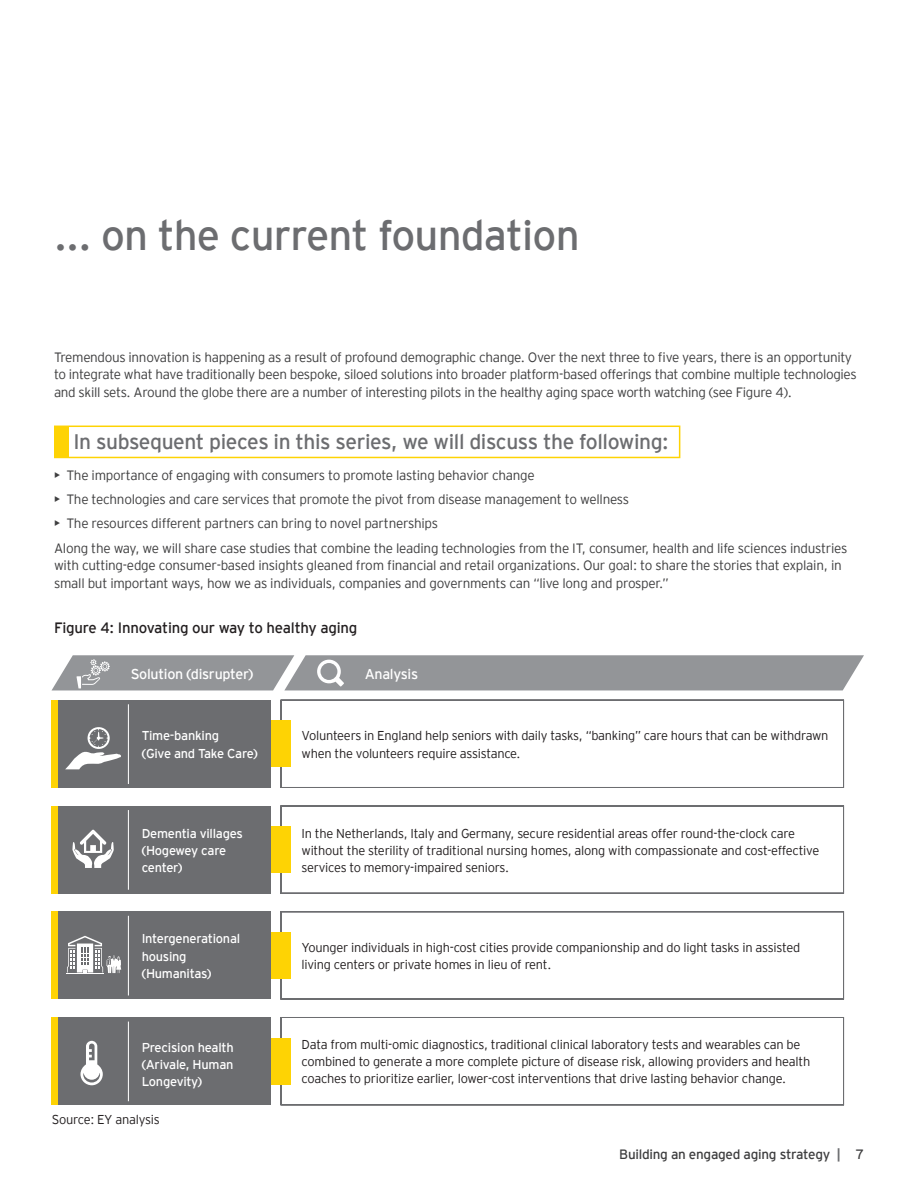
<style>
.page{position:relative;width:918px;height:1188px;background:#fff}
.page>*{position:absolute;margin:0;border:0;box-sizing:border-box;transform-origin:0 0}
.t1{font:42px "EY Interstate";letter-spacing:-.02em;color:#6c6d70}
.t2{font:21px "EY Interstate";letter-spacing:-.02em;color:#6c6d70}
.t3{font:15px "EY Interstate";letter-spacing:-.015em;color:#231f20}
.t4{font:14.25px "EY Interstate";letter-spacing:-.02em;color:#fff}
.t5{font:300 13.5px/17.5px "EY Interstate";letter-spacing:-.025em;color:#3e3e3f}
.t6{font:13.5px "EY Interstate";letter-spacing:-.02em;color:#3e3e3f}
.t7{font:300 12.9px/17.1px "EY Interstate";letter-spacing:-.02em;color:#231f20}
.t8{font:12.9px/17.1px "EY Interstate";letter-spacing:-.02em;color:#fff}
.s1{font-weight:400}
.s2{font-weight:700;color:#6c6d70}
</style>
<div class="page">
<div style="left:54px;top:426px;width:626px;height:32px;border:2px solid #fed304"></div>
<svg style="left:280px;top:699px;width:564px;height:89px"></svg>
<div style="left:254px;top:721px;width:37px;height:46px;background:#fed304"></div>
<div style="left:58px;top:700px;width:212px;height:87px;background:#6c6d70"></div>
<hr style="left:128px;top:704px;width:1px;height:80px;background:#fff">
<div style="left:52px;top:700px;width:6px;height:87px;background:#fed304"></div>
<svg style="left:65px;top:727px;width:56px;height:42px"></svg>
<svg style="left:280px;top:805px;width:564px;height:89px"></svg>
<div style="left:254px;top:827px;width:37px;height:46px;background:#fed304"></div>
<div style="left:58px;top:806px;width:212px;height:87px;background:#6c6d70"></div>
<hr style="left:128px;top:810px;width:1px;height:80px;background:#fff">
<div style="left:52px;top:806px;width:6px;height:87px;background:#fed304"></div>
<svg style="left:280px;top:911px;width:564px;height:89px"></svg>
<div style="left:254px;top:932px;width:37px;height:46px;background:#fed304"></div>
<div style="left:58px;top:912px;width:212px;height:87px;background:#6c6d70"></div>
<hr style="left:128px;top:916px;width:1px;height:79px;background:#fff">
<div style="left:52px;top:912px;width:6px;height:87px;background:#fed304"></div>
<svg style="left:280px;top:1017px;width:564px;height:88px"></svg>
<div style="left:254px;top:1038px;width:37px;height:46px;background:#fed304"></div>
<div style="left:58px;top:1017px;width:212px;height:88px;background:#6c6d70"></div>
<hr style="left:128px;top:1022px;width:1px;height:79px;background:#fff">
<div style="left:52px;top:1017px;width:6px;height:88px;background:#fed304"></div>
<svg style="left:72px;top:830px;width:42px;height:38px"></svg>
<svg style="left:80px;top:1041px;width:23px;height:44px"></svg>
<hr style="left:66px;top:973px;width:38px;height:1px;background:#fff">
<svg style="left:67px;top:936px;width:54px;height:37px"></svg>
<svg style="left:52px;top:655px;width:812px;height:35px;background:#9a9c9e"></svg>
<div style="left:55px;top:426px;width:14px;height:31px;background:#fed304"></div>
<h1 class="t1" style="left:54px;top:205px;width:527px">... on the current foundation</h1>
<p class="t5" style="left:54px;top:347px;width:804px">Tremendous innovation is happening as a result of profound demographic change. Over the next three to five years, there is an opportunity to integrate what have traditionally been bespoke, siloed solutions into broader platform-based offerings that combine multiple technologies and skill sets. Around the globe there are a number of interesting pilots in the healthy aging space worth watching (see Figure 4).</p>
<h2 class="t2" style="left:74px;top:426px;width:597px">In subsequent pieces in this series, we will discuss the following:</h2>
<p class="t5" style="left:54px;top:465px;width:482px"><span class="s1">•</span> The importance of engaging with consumers to promote lasting behavior change</p>
<p class="t5" style="left:54px;top:490px;width:577px"><span class="s1">•</span> The technologies and care services that promote the pivot from disease management to wellness</p>
<p class="t5" style="left:54px;top:511px;width:795px;line-height:24.3px"><span class="s1">•</span> The resources different partners can bring to novel partnerships<br>Along the way, we will share case studies that combine the leading technologies from the IT, consumer, health and life sciences industries</p>
<p class="t5" style="left:54px;top:556px;width:789px">with cutting-edge consumer-based insights gleaned from financial and retail organizations. Our goal: to share the stories that explain, in small but important ways, how we as individuals, companies and governments can “live long and prosper.”</p>
<p class="t3" style="left:54px;top:617px;width:305px">Figure 4: Innovating our way to healthy aging</p>
<p class="t4" style="left:131px;top:663px;width:124px">Solution (disrupter)</p>
<p class="t4" style="left:365px;top:663px;width:55px">Analysis</p>
<p class="t8" style="left:142px;top:727px;width:117px">Time-banking<br>(Give and Take Care)</p>
<p class="t7" style="left:302px;top:727px;width:529px">Volunteers in England help seniors with daily tasks, “banking” care hours that can be withdrawn when the volunteers require assistance.</p>
<p class="t8" style="left:142px;top:824px;width:103px">Dementia villages (Hogewey care center)</p>
<p class="t7" style="left:302px;top:824px;width:519px">In the Netherlands, Italy and Germany, secure residential areas offer round-the-clock care without the sterility of traditional nursing homes, along with compassionate and cost-effective services to memory-impaired seniors.</p>
<p class="t8" style="left:142px;top:930px;width:100px">Intergenerational housing (Humanitas)</p>
<p class="t7" style="left:302px;top:938px;width:500px">Younger individuals in high-cost cities provide companionship and do light tasks in assisted living centers or private homes in lieu of rent.</p>
<p class="t8" style="left:142px;top:1038px;width:93px;text-align:justify">Precision health (Arivale, Human Longevity)</p>
<p class="t7" style="left:302px;top:1035px;width:510px">Data from multi-omic diagnostics, traditional clinical laboratory tests and wearables can be combined to generate a more complete picture of disease risk, allowing providers and health coaches to prioritize earlier, lower-cost interventions that drive lasting behavior change.</p>
<p class="t7" style="left:52px;top:1110px;width:109px">Source: EY analysis</p>
<p class="t6" style="left:619px;top:1145px;width:246px">Building an engaged aging strategy <span class="s2">|</span> 7</p>
</div>
